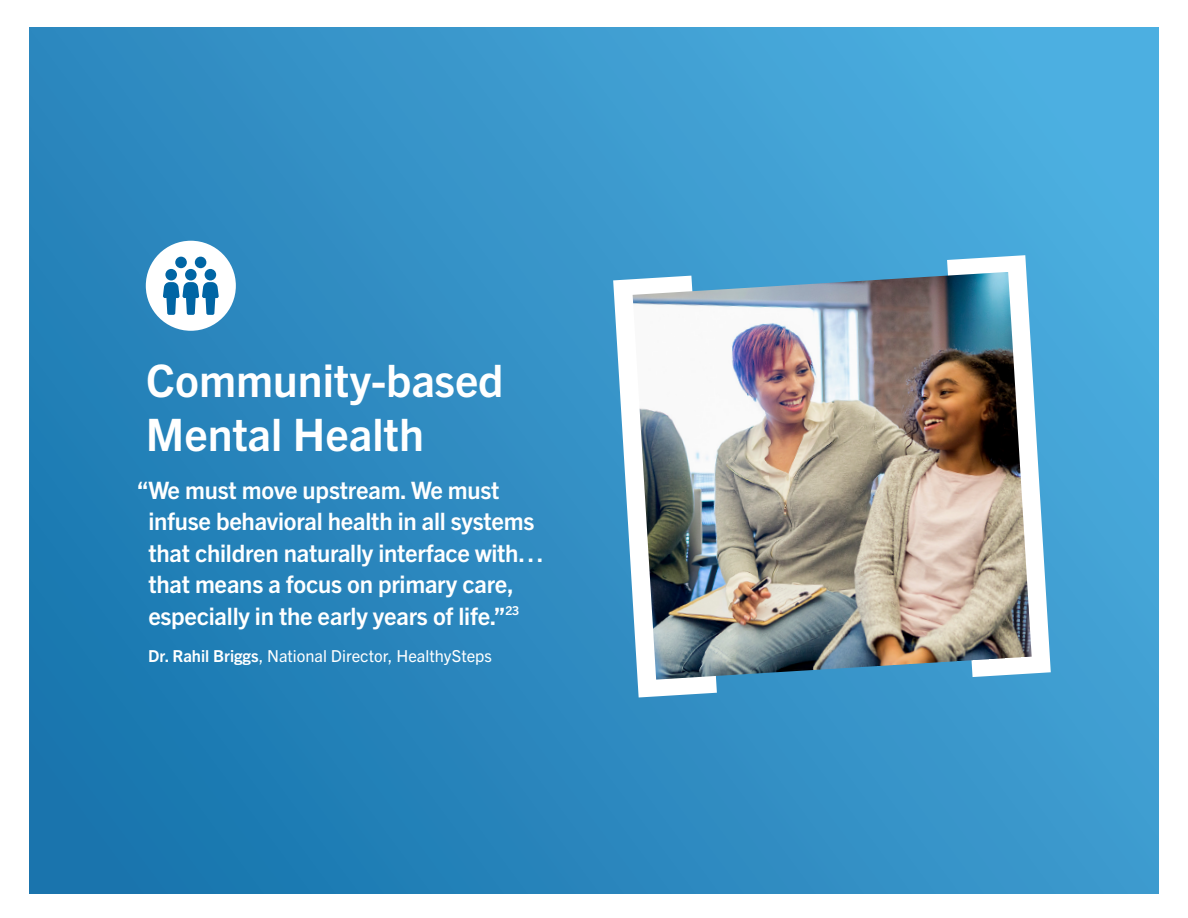
<style>
.page{position:relative;width:1188px;height:918px;background:#fff}
.page>*{position:absolute;margin:0;border:0;box-sizing:border-box;transform-origin:0 0}
.t1{font:700 44.85px/53.7px "Trade Gothic Next LT Pro";color:#fff}
.Intro_text{font:700 24px/31.5px "Trade Gothic Next LT Pro";letter-spacing:-.01em;color:#fff}
.Intro_text-2{font:16.5px "Trade Gothic Next LT Pro";color:#fff}
.s1{font-weight:700}
</style>
<div class="page">
<div style="left:29px;top:28px;width:1130px;height:865px;background:linear-gradient(to right,#207bb3,#48a8da)"></div>
<div style="left:146px;top:241px;width:90px;height:90px;background:#fff;border-radius:50%"></div>
<div style="left:175px;top:257px;width:12px;height:11px;background:#0065a4;border-radius:50%"></div>
<div style="left:195px;top:257px;width:11px;height:11px;background:#0065a4;border-radius:50%"></div>
<div style="left:165px;top:269px;width:12px;height:11px;background:#0065a4;border-radius:50%"></div>
<div style="left:185px;top:269px;width:12px;height:11px;background:#0065a4;border-radius:50%"></div>
<svg style="left:163px;top:282px;width:56px;height:33px"></svg>
<div style="left:205px;top:269px;width:11px;height:11px;background:#0065a4;border-radius:50%"></div>
<svg style="left:613px;top:276px;width:104px;height:422px;fill:#3894c9"></svg>
<svg style="left:947px;top:255px;width:104px;height:422px;fill:#47a9db"></svg>
<img style="left:633px;top:272px;width:399px;height:408px">
<p class="t1" style="left:146px;top:351px;width:359px">Community-based<br>Mental Health</p>
<p class="Intro_text" style="left:148px;top:473px;width:397px;text-indent:-12px">“We must move upstream. We must infuse behavioral health in all systems that children naturally interface with… that means a focus on primary care, especially in the early years of life.”<sup>23</sup></p>
<p class="Intro_text-2" style="left:148px;top:645px;width:345px"><span class="s1">Dr. Rahil Briggs</span>, National Director, HealthySteps</p>
</div>
